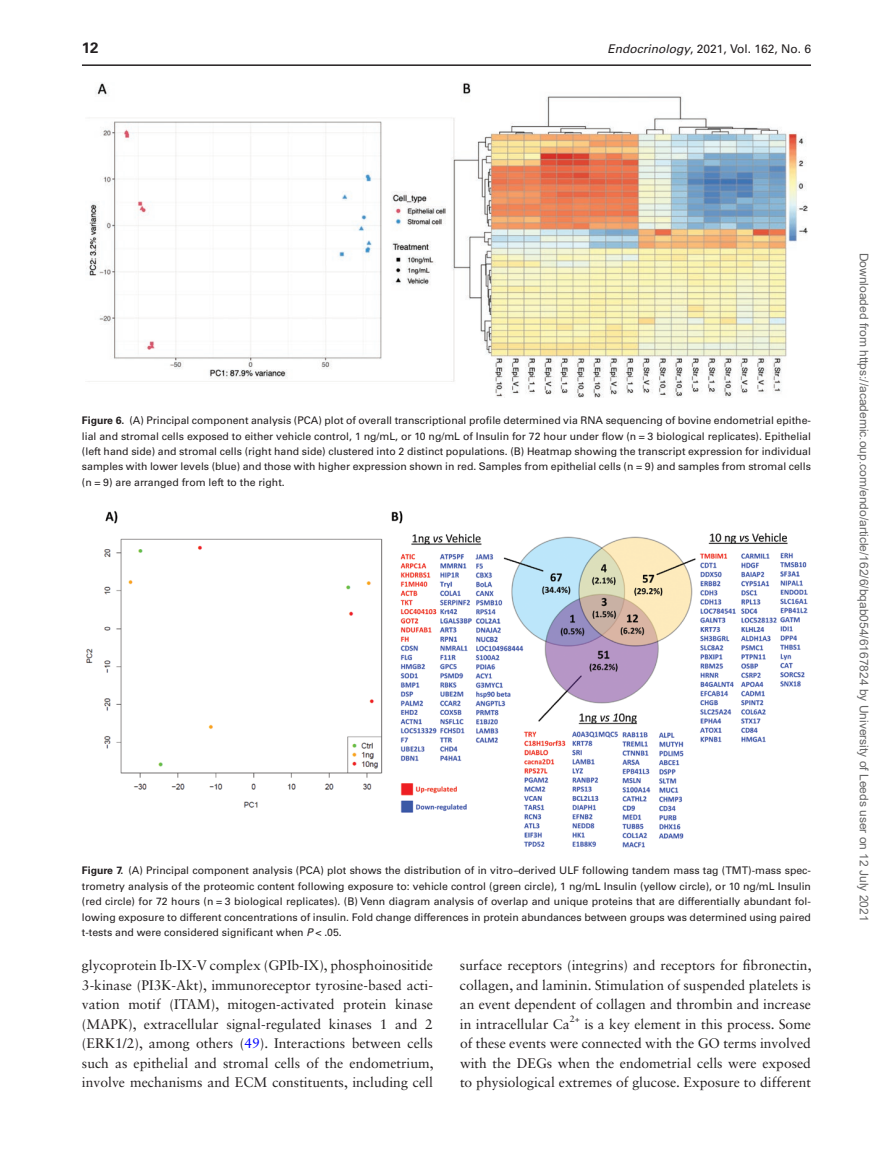
<style>
.page{position:relative;width:893px;height:1174px;background:#fff}
.page>*{position:absolute;margin:0;border:0;box-sizing:border-box;transform-origin:0 0}
.t1{font:700 15px "Univers LT Std";color:#231f20}
.t2{font:13.8px/19.5px "Sabon LT Std";color:#231f20;text-align:justify}
.t3{font:12px "Arial";color:#666}
.t4{font:12px "Univers LT Std";color:#231f20}
.t5{font:10.5px/15.3px "Univers LT Std";color:#231f20;text-align:justify}
.s1{font-style:italic}
.s2{font-weight:700}
.s3{color:#00f}
</style>
<div class="page">
<hr style="left:82px;top:64px;width:729px;height:2px;background:#231f20">
<img style="left:86px;top:511px;width:721px;height:336px">
<img style="left:87px;top:83px;width:720px;height:314px">
<h1 class="t1" style="left:82px;top:39px;width:18px">12</h1>
<p class="t4" style="left:607px;top:42px;width:205px"><span class="s1">Endocrinology</span>, 2021, Vol. 162, No. 6</p>
<p class="t5" style="left:82px;top:413px;width:731px"><span class="s2">Figure 6.</span> (A) Principal component analysis (PCA) plot of overall transcriptional profile determined via RNA sequencing of bovine endometrial epithe&shy;lial and stromal cells exposed to either vehicle control, 1 ng/mL, or 10 ng/mL of Insulin for 72 hour under flow (n = 3 biological replicates). Epithelial (left hand side) and stromal cells (right hand side) clustered into 2 distinct populations. (B) Heatmap showing the transcript expression for individual samples with lower levels (blue) and those with higher expression shown in red. Samples from epithelial cells (n = 9) and samples from stromal cells (n = 9) are arranged from left to the right.</p>
<p class="t5" style="left:82px;top:863px;width:731px"><span class="s2">Figure 7.</span> (A) Principal component analysis (PCA) plot shows the distribution of in vitro<span class="s1">–</span>derived ULF following tandem mass tag (TMT)-mass spec&shy;trometry analysis of the proteomic content following exposure to: vehicle control (green circle), 1 ng/mL Insulin (yellow circle), or 10 ng/mL Insulin (red circle) for 72 hours (n = 3 biological replicates). (B) Venn diagram analysis of overlap and unique proteins that are differentially abundant fol&shy;lowing exposure to different concentrations of insulin. Fold change differences in protein abundances between groups was determined using paired t-tests and were considered significant when <span class="s1">P</span> &lt; .05.</p>
<p class="t2" style="left:82px;top:955px;width:353px">glycoprotein Ib-IX-V complex (GPIb-IX), phosphoinositide 3-kinase (PI3K-Akt), immunoreceptor tyrosine-based acti&shy;vation motif (ITAM), mitogen-activated protein kinase (MAPK), extracellular signal-regulated kinases 1 and 2 (ERK1/2), among others (<span class="s3">49</span>). Interactions between cells such as epithelial and stromal cells of the endometrium, involve mechanisms and ECM constituents, including cell</p>
<p class="t2" style="left:460px;top:955px;width:353px">surface receptors (integrins) and receptors for fibronectin, collagen, and laminin. Stimulation of suspended platelets is an event dependent of collagen and thrombin and increase in intracellular Ca<sup>2+</sup> is a key element in this process. Some of these events were connected with the GO terms involved with the DEGs when the endometrial cells were exposed to physiological extremes of glucose. Exposure to different</p>
<p class="t3" style="left:868px;top:252px;width:670px;rotate:90deg">Downloaded from https://academic.oup.com/endo/article/162/6/bqab054/6167824 by University of Leeds user on 12 July 2021</p>
</div>
